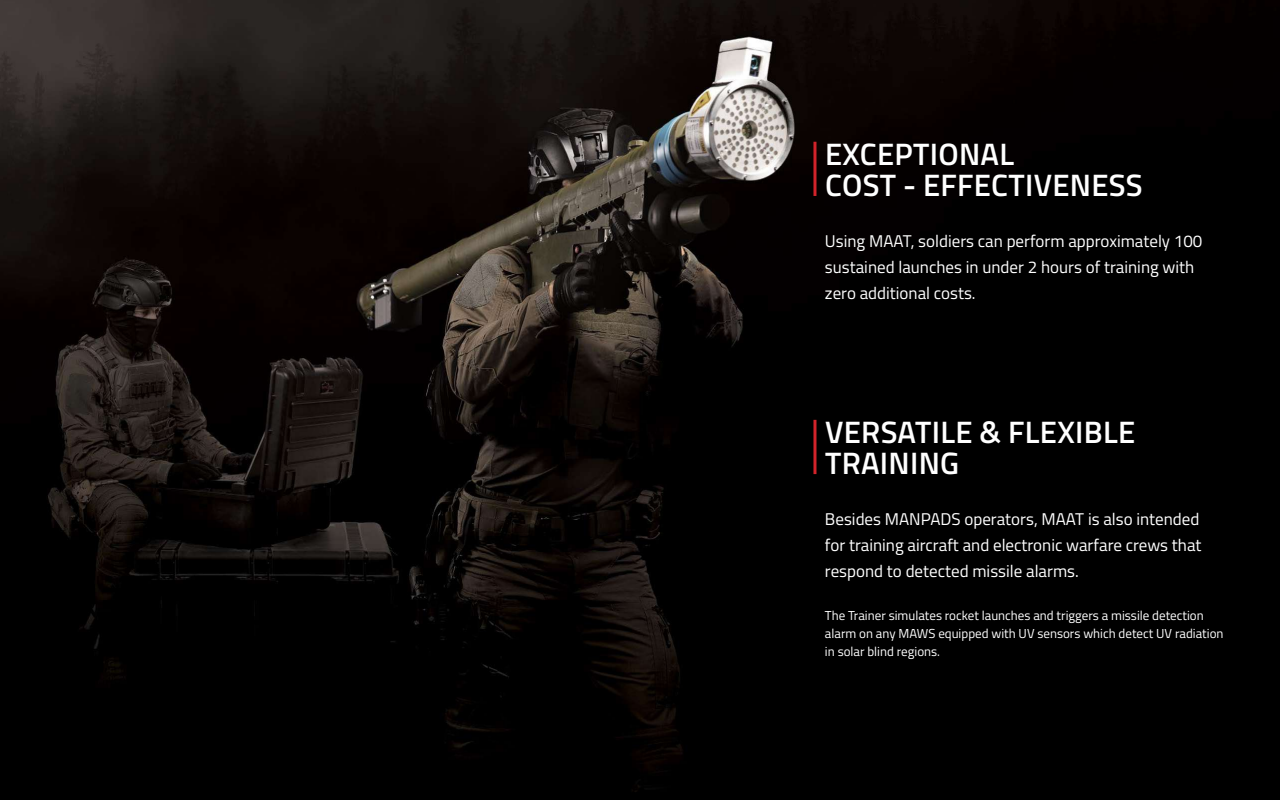
<style>
.page{position:relative;width:1280px;height:800px;background:#fff}
.page>*{position:absolute;margin:0;border:0;box-sizing:border-box;transform-origin:0 0}
.t1{font:600 31px/31px "Titillium";letter-spacing:.01em;color:#fff}
.t2{font:17px/26px "Titillium";color:#fff}
.t3{font:13px/18px "Titillium Web";color:#fff}
</style>
<div class="page">
<img style="left:0;top:0;width:1280px;height:800px">
<hr style="left:813px;top:142px;width:3px;height:54px;background:#d2232a">
<hr style="left:813px;top:420px;width:3px;height:54px;background:#d2232a">
<h1 class="t1" style="left:825px;top:137px;width:319px">EXCEPTIONAL<br>COST - EFFECTIVENESS</h1>
<p class="t2" style="left:825px;top:227px;width:379px">Using MAAT, soldiers can perform approximately 100 sustained launches in under 2 hours of training with zero additional costs.</p>
<h1 class="t1" style="left:825px;top:415px;width:312px">VERSATILE &amp; FLEXIBLE<br>TRAINING</h1>
<p class="t2" style="left:825px;top:505px;width:378px;text-align:justify">Besides MANPADS operators, MAAT is also intended for training aircraft and electronic warfare crews that respond to detected missile alarms.</p>
<p class="t3" style="left:825px;top:606px;width:400px">The Trainer simulates rocket launches and triggers a missile detection alarm on any MAWS equipped with UV sensors which detect UV radiation in solar blind regions.</p>
</div>
